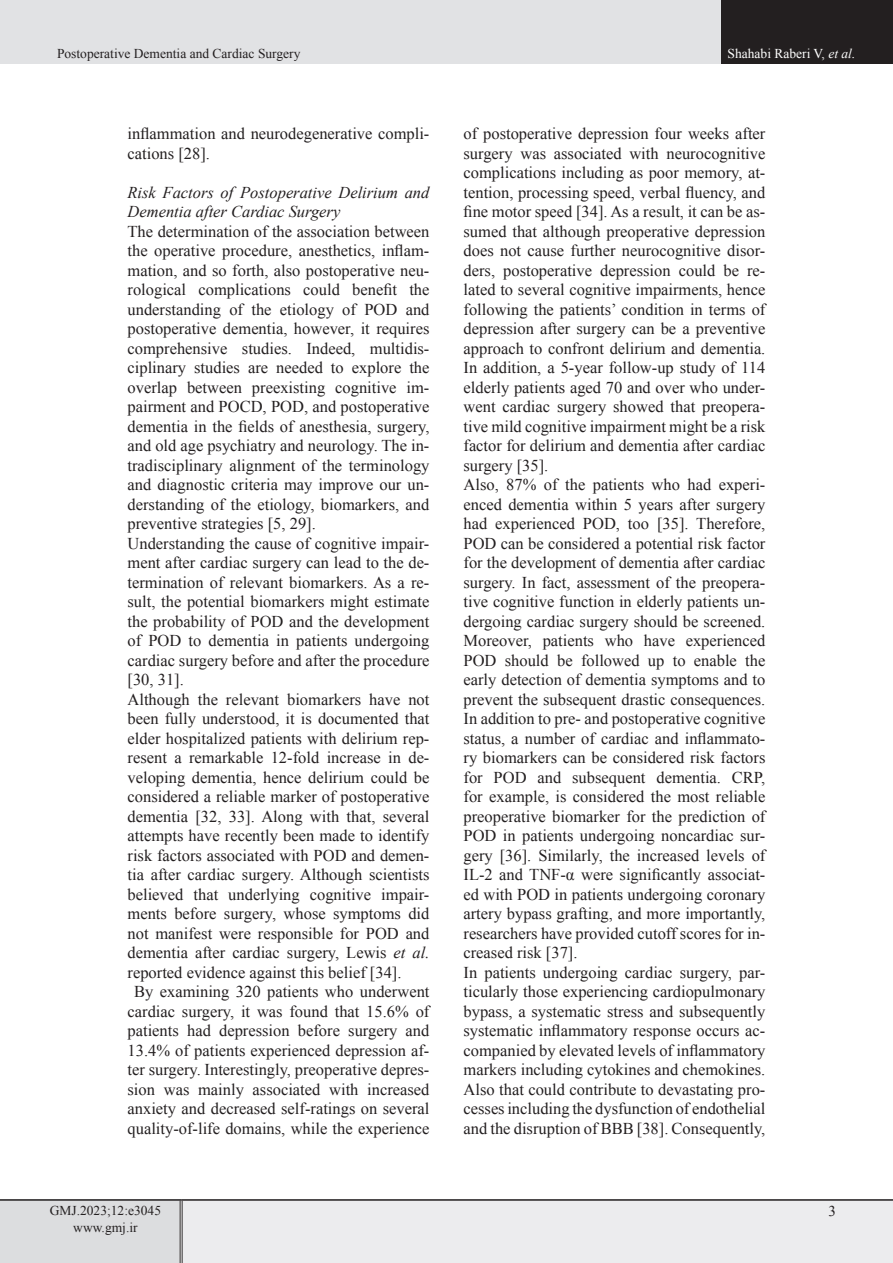
<style>
.page{position:relative;width:893px;height:1263px;background:#fff}
.page>*{position:absolute;margin:0;border:0;box-sizing:border-box;transform-origin:0 0}
.List_Paragraph{font:16.5px/19.5px "Times New Roman";color:#231f20;text-align:justify}
.List_Paragraph-2{font:italic 16.5px/19.5px "Times New Roman";color:#231f20}
.t1{font:15px "Times New Roman";color:#231f20}
.eeeeeeeeeeee{font:13.5px "Times New Roman";color:#231f20}
.t2{font:13.5px "Times New Roman";color:#fff}
.s1{font-style:italic}
</style>
<div class="page">
<div style="left:0;top:0;width:722px;height:64px;background:#e1e2e4"></div>
<div style="left:722px;top:0;width:171px;height:64px;background:#231f20"></div>
<div style="left:0;top:1200px;width:181px;height:63px;background:#dcdddf"></div>
<div style="left:181px;top:1200px;width:712px;height:63px;background:#ececee"></div>
<hr style="left:180px;top:1201px;width:3px;height:62px;background:#fff">
<hr style="left:180px;top:1201px;width:1px;height:62px;background:#231f20">
<hr style="left:182px;top:1201px;width:1px;height:62px;background:#231f20">
<hr style="left:0;top:1199px;width:181px;height:2px;background:#231f20">
<hr style="left:181px;top:1199px;width:712px;height:2px;background:#231f20">
<p class="eeeeeeeeeeee" style="left:57px;top:44px;width:245px">Postoperative Dementia and Cardiac Surgery</p>
<p class="t2" style="left:728px;top:44px;width:129px">Shahabi Raberi V, <span class="s1">et al.</span></p>
<p class="List_Paragraph" style="left:128px;top:123px;width:303px">inflammation and neurodegenerative compli&shy;cations [28].</p>
<p class="List_Paragraph-2" style="left:128px;top:182px;width:303px">Risk Factors of Postoperative Delirium and<br>Dementia after Cardiac Surgery</p>
<p class="List_Paragraph" style="left:128px;top:221px;width:303px">The determination of the association between the operative procedure, anesthetics, inflam&shy;mation, and so forth, also postoperative neu&shy;rological complications could benefit the understanding of the etiology of POD and postoperative dementia, however, it requires comprehensive studies. Indeed, multidis&shy;ciplinary studies are needed to explore the overlap between preexisting cognitive im&shy;pairment and POCD, POD, and postoperative dementia in the fields of anesthesia, surgery, and old age psychiatry and neurology. The in&shy;tradisciplinary alignment of the terminology and diagnostic criteria may improve our un&shy;derstanding of the etiology, biomarkers, and preventive strategies [5, 29].</p>
<p class="List_Paragraph" style="left:128px;top:533px;width:303px">Understanding the cause of cognitive impair&shy;ment after cardiac surgery can lead to the de&shy;termination of relevant biomarkers. As a re&shy;sult, the potential biomarkers might estimate the probability of POD and the development of POD to dementia in patients undergoing cardiac surgery before and after the procedure [30, 31].</p>
<p class="List_Paragraph" style="left:128px;top:689px;width:303px">Although the relevant biomarkers have not been fully understood, it is documented that elder hospitalized patients with delirium rep&shy;resent a remarkable 12-fold increase in de&shy;veloping dementia, hence delirium could be considered a reliable marker of postoperative dementia [32, 33]. Along with that, several attempts have recently been made to identify risk factors associated with POD and demen&shy;tia after cardiac surgery. Although scientists believed that underlying cognitive impair&shy;ments before surgery, whose symptoms did not manifest were responsible for POD and dementia after cardiac surgery, Lewis <span class="s1">et al. </span>reported evidence against this belief [34].</p>
<p class="List_Paragraph" style="left:128px;top:981px;width:303px;text-align:center">By examining 320 patients who underwent cardiac surgery, it was found that 15.6% of patients had depression before surgery and 13.4% of patients experienced depression af&shy;ter surgery. Interestingly, preoperative depres&shy;sion was mainly associated with increased anxiety and decreased self-ratings on several quality-of-life domains, while the experience</p>
<p class="eeeeeeeeeeee" style="left:50px;top:1202px;width:113px">GMJ.2023;12:e3045</p>
<p class="eeeeeeeeeeee" style="left:73px;top:1218px;width:66px">www.gmj.ir</p>
<p class="List_Paragraph" style="left:463px;top:123px;width:303px">of postoperative depression four weeks after surgery was associated with neurocognitive complications including as poor memory, at&shy;tention, processing speed, verbal fluency, and fine motor speed [34]. As a result, it can be as&shy;sumed that although preoperative depression does not cause further neurocognitive disor&shy;ders, postoperative depression could be re&shy;lated to several cognitive impairments, hence following the patients’ condition in terms of depression after surgery can be a preventive approach to confront delirium and dementia.<br>In addition, a 5-year follow-up study of 114 elderly patients aged 70 and over who under&shy;went cardiac surgery showed that preopera&shy;tive mild cognitive impairment might be a risk factor for delirium and dementia after cardiac surgery [35].</p>
<p class="List_Paragraph" style="left:463px;top:474px;width:303px">Also, 87% of the patients who had experi&shy;enced dementia within 5 years after surgery had experienced POD, too [35]. Therefore, POD can be considered a potential risk factor for the development of dementia after cardiac surgery. In fact, assessment of the preopera&shy;tive cognitive function in elderly patients un&shy;dergoing cardiac surgery should be screened.<br>Moreover, patients who have experienced POD should be followed up to enable the early detection of dementia symptoms and to prevent the subsequent drastic consequences.<br>In addition to pre- and postoperative cognitive status, a number of cardiac and inflammato&shy;ry biomarkers can be considered risk factors for POD and subsequent dementia. CRP, for example, is considered the most reliable preoperative biomarker for the prediction of POD in patients undergoing noncardiac sur&shy;gery [36]. Similarly, the increased levels of IL-2 and TNF-α were significantly associat&shy;ed with POD in patients undergoing coronary artery bypass grafting, and more importantly, researchers have provided cutoff scores for in&shy;creased risk [37].</p>
<p class="List_Paragraph" style="left:463px;top:962px;width:303px">In patients undergoing cardiac surgery, par&shy;ticularly those experiencing cardiopulmonary bypass, a systematic stress and subsequently systematic inflammatory response occurs ac&shy;companied by elevated levels of inflammatory markers including cytokines and chemokines.<br>Also that could contribute to devastating pro&shy;cesses including the dysfunction of endothelial and the disruption of BBB [38]. Consequently,</p>
<p class="t1" style="left:828px;top:1201px;width:9px">3</p>
</div>
